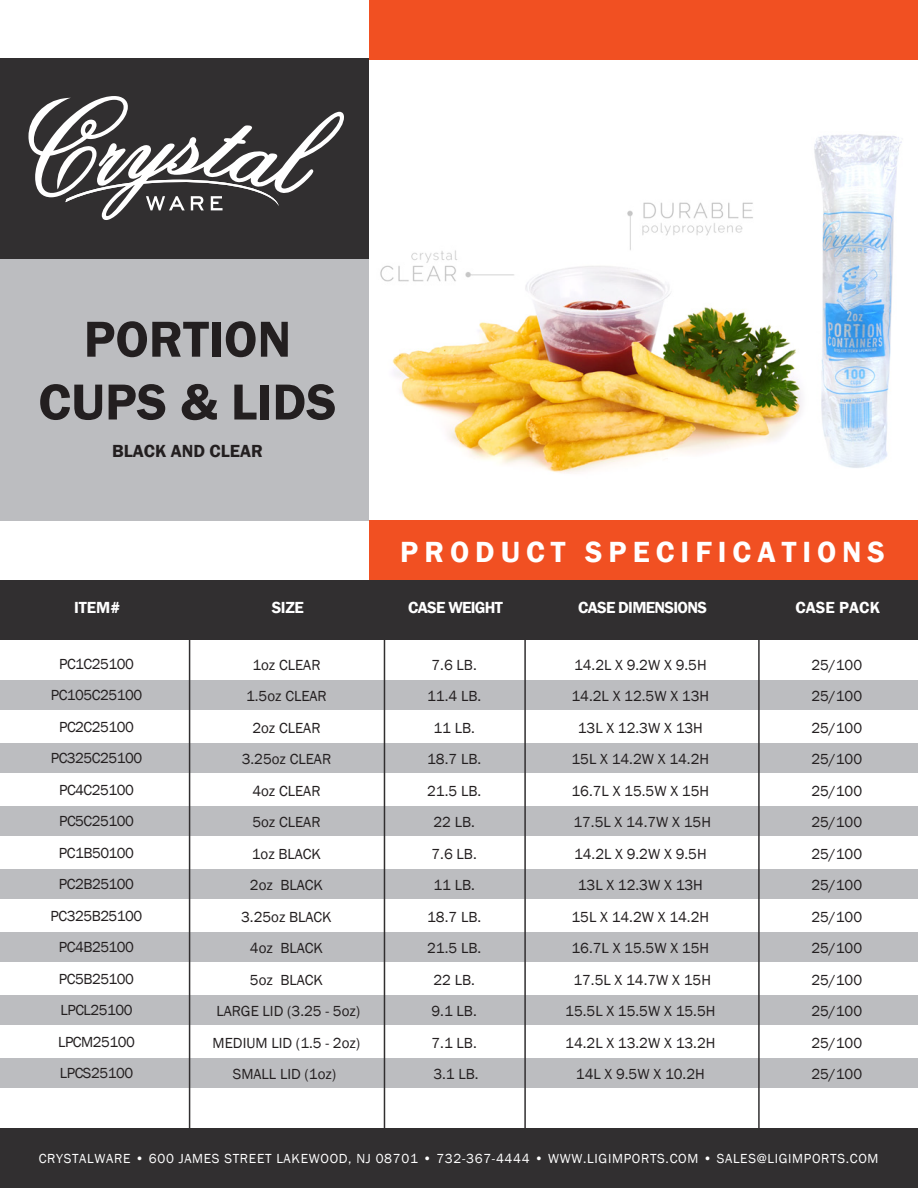
<style>
.page{position:relative;width:918px;height:1188px;background:#fff}
.page>*{position:absolute;margin:0;border:0;box-sizing:border-box;transform-origin:0 0}
.t1{font:600 52.35px/62.8px "Franklin Gothic";color:#231f20;text-align:center}
.t2{font:600 30px "Franklin Gothic";letter-spacing:.2em;color:#fff}
.t3{font:600 18px "Franklin Gothic";color:#231f20}
.t4{font:600 16.5px "Franklin Gothic";letter-spacing:-.04em;color:#fff}
.t5{font:600 16.5px "Franklin Gothic";letter-spacing:.005em;color:#fff}
.t6{font:15px/31.5px "Franklin Gothic";color:#231f20;text-align:center}
.t7{font:15px/31.5px "Franklin Gothic";letter-spacing:-.03em;color:#231f20;text-align:center}
.t8{font:13.5px "Franklin Gothic";letter-spacing:.05em;color:#fff}
</style>
<div class="page">
<img style="left:380px;top:134px;width:522px;height:339px">
<div style="left:0;top:1129px;width:918px;height:59px;background:#312f30"></div>
<div style="left:0;top:59px;width:369px;height:462px;background:#bcbdc0"></div>
<div style="left:0;top:58px;width:369px;height:202px;background:#312f30"></div>
<div style="left:369px;top:521px;width:549px;height:59px;background:#f15022"></div>
<div style="left:369px;top:0;width:549px;height:59px;background:#f15022"></div>
<div style="left:0;top:580px;width:918px;height:59px;background:#312f30"></div>
<div style="left:0;top:680px;width:918px;height:30px;background:#bcbdc0"></div>
<div style="left:0;top:743px;width:918px;height:30px;background:#bcbdc0"></div>
<div style="left:0;top:806px;width:918px;height:30px;background:#bcbdc0"></div>
<div style="left:0;top:869px;width:918px;height:29px;background:#bcbdc0"></div>
<div style="left:0;top:932px;width:918px;height:30px;background:#bcbdc0"></div>
<div style="left:0;top:995px;width:918px;height:30px;background:#bcbdc0"></div>
<div style="left:0;top:1058px;width:918px;height:29px;background:#bcbdc0"></div>
<hr style="left:758px;top:634px;width:2px;height:503px;background:#312f30">
<hr style="left:189px;top:634px;width:1px;height:503px;background:#312f30">
<hr style="left:524px;top:634px;width:2px;height:503px;background:#312f30">
<hr style="left:384px;top:634px;width:1px;height:503px;background:#312f30">
<svg style="left:28px;top:96px;width:316px;height:124px"></svg>
<h1 class="t1" style="left:38px;top:308px;width:300px">PORTION<br>CUPS &amp; LIDS</h1>
<p class="t3" style="left:112px;top:440px;width:152px">BLACK AND CLEAR</p>
<p class="t4" style="left:74px;top:597px;width:48px">ITEM#</p>
<p class="t7" style="left:51px;top:648px;width:93px">PC1C25100<br>PC105C25100<br>PC2C25100<br>PC325C25100<br>PC4C25100<br>PC5C25100<br>PC1B50100<br>PC2B25100<br>PC325B25100<br>PC4B25100<br>PC5B25100<br>LPCL25100<br>LPCM25100<br>LPCS25100</p>
<p class="t4" style="left:272px;top:597px;width:34px">SIZE</p>
<p class="t6" style="left:213px;top:649px;width:149px">1oz CLEAR<br>1.5oz CLEAR<br>2oz CLEAR<br>3.25oz CLEAR<br>4oz CLEAR<br>5oz CLEAR<br>1oz BLACK<br>2oz BLACK<br>3.25oz BLACK<br>4oz BLACK<br>5oz BLACK<br>LARGE LID (3.25 - 5oz)<br>MEDIUM LID (1.5 - 2oz)<br>SMALL LID (1oz)</p>
<h2 class="t2" style="left:400px;top:533px;width:486px">PRODUCT SPECIFICATIONS</h2>
<p class="t4" style="left:408px;top:597px;width:96px">CASE WEIGHT</p>
<p class="t6" style="left:427px;top:649px;width:56px">7.6 LB.<br>11.4 LB.<br>11 LB.<br>18.7 LB.<br>21.5 LB.<br>22 LB.<br>7.6 LB.<br>11 LB.<br>18.7 LB.<br>21.5 LB.<br>22 LB.<br>9.1 LB.<br>7.1 LB.<br>3.1 LB.</p>
<p class="t4" style="left:578px;top:597px;width:130px">CASE DIMENSIONS</p>
<p class="t6" style="left:565px;top:649px;width:152px">14.2L X 9.2W X 9.5H<br>14.2L X 12.5W X 13H<br>13L X 12.3W X 13H<br>15L X 14.2W X 14.2H<br>16.7L X 15.5W X 15H<br>17.5L X 14.7W X 15H<br>14.2L X 9.2W X 9.5H<br>13L X 12.3W X 13H<br>15L X 14.2W X 14.2H<br>16.7L X 15.5W X 15H<br>17.5L X 14.7W X 15H<br>15.5L X 15.5W X 15.5H<br>14.2L X 13.2W X 13.2H<br>14L X 9.5W X 10.2H</p>
<p class="t5" style="left:795px;top:597px;width:86px">CASE PACK</p>
<p class="t6" style="left:811px;top:649px;width:52px;text-align:justify">25/100<br>25/100<br>25/100<br>25/100<br>25/100<br>25/100<br>25/100<br>25/100<br>25/100<br>25/100<br>25/100<br>25/100<br>25/100<br>25/100</p>
<p class="t8" style="left:39px;top:1150px;width:841px">CRYSTALWARE • 600 JAMES STREET LAKEWOOD, NJ 08701 • 732-367-4444 • WWW.LIGIMPORTS.COM • SALES@LIGIMPORTS.COM</p>
</div>
